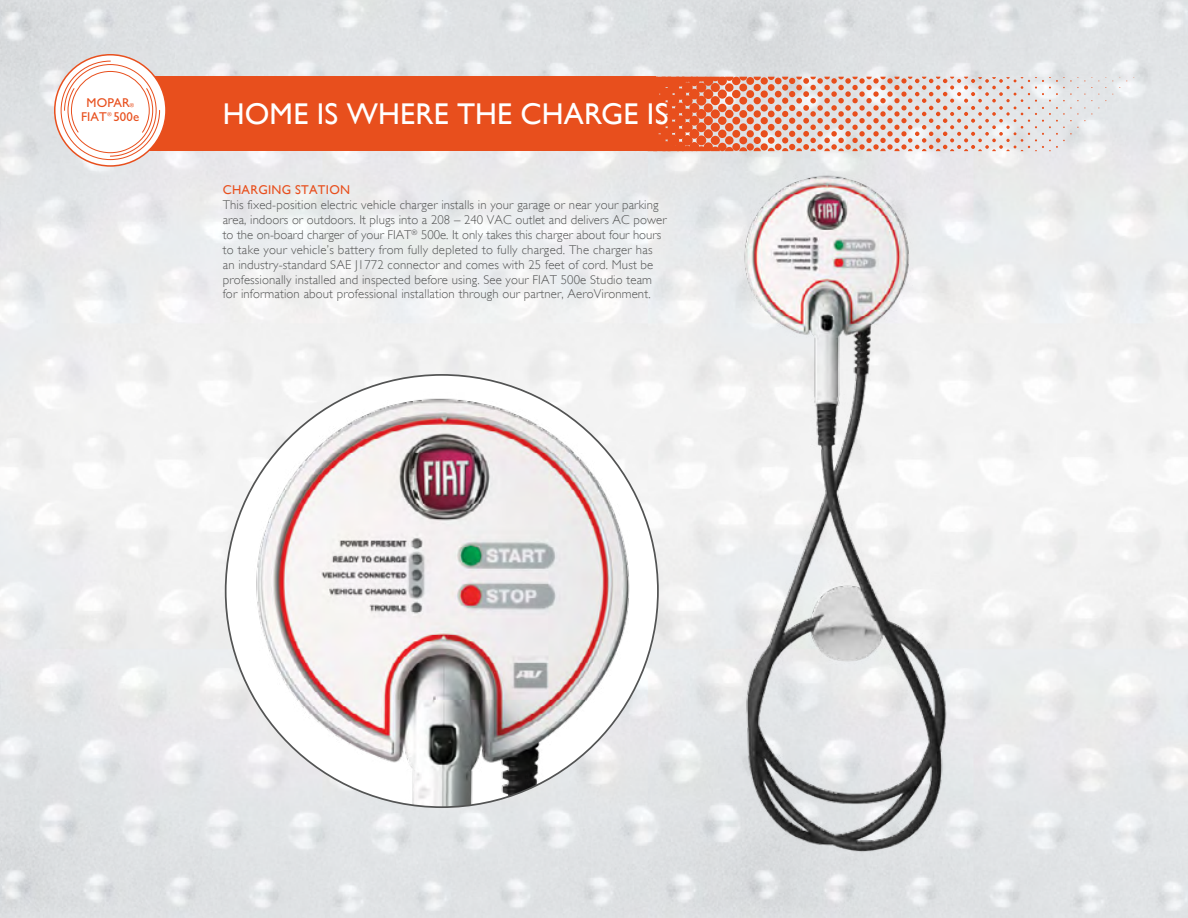
<style>
.page{position:relative;width:1188px;height:918px;background:#fff}
.page>*{position:absolute;margin:0;border:0;box-sizing:border-box;transform-origin:0 0}
.t1{font:30px "Gill Sans";letter-spacing:.005em;color:#fff}
.t2{font:12.9px "Gill Sans";letter-spacing:.01em;color:#e84f1d}
.t3{font:300 12.75px/15px "Gill Sans";letter-spacing:.01em;color:#535454}
.t4{font:12.75px "Gill Sans";letter-spacing:.02em;color:#e84f1d}
.t5{font:5.7px "Gill Sans";color:#e84f1d}
</style>
<div class="page">
<img style="left:0;top:0;width:1188px;height:918px">
<img style="left:226px;top:375px;width:432px;height:432px;border-radius:216px">
<img style="left:717px;top:167px;width:246px;height:748px">
<div style="left:775px;top:78px;width:7px;height:6px;background:#e84f1d;border-radius:50%"></div>
<div style="left:775px;top:91px;width:7px;height:6px;background:#e84f1d;border-radius:50%"></div>
<div style="left:775px;top:105px;width:7px;height:6px;background:#e84f1d;border-radius:50%"></div>
<div style="left:775px;top:117px;width:7px;height:7px;background:#e84f1d;border-radius:50%"></div>
<div style="left:775px;top:130px;width:7px;height:7px;background:#e84f1d;border-radius:50%"></div>
<div style="left:775px;top:144px;width:7px;height:6px;background:#e84f1d;border-radius:50%"></div>
<div style="left:768px;top:84px;width:7px;height:7px;background:#e84f1d;border-radius:50%"></div>
<div style="left:768px;top:97px;width:7px;height:7px;background:#e84f1d;border-radius:50%"></div>
<svg style="left:768px;top:77px;width:7px;height:3px"></svg>
<div style="left:768px;top:111px;width:7px;height:6px;background:#e84f1d;border-radius:50%"></div>
<div style="left:768px;top:124px;width:7px;height:7px;background:#e84f1d;border-radius:50%"></div>
<div style="left:768px;top:137px;width:7px;height:7px;background:#e84f1d;border-radius:50%"></div>
<svg style="left:768px;top:148px;width:7px;height:3px"></svg>
<div style="left:761px;top:77px;width:7px;height:8px;background:#e84f1d;border-radius:50%"></div>
<div style="left:761px;top:90px;width:7px;height:8px;background:#e84f1d;border-radius:50%"></div>
<div style="left:761px;top:104px;width:7px;height:8px;background:#e84f1d;border-radius:50%"></div>
<div style="left:761px;top:117px;width:7px;height:7px;background:#e84f1d;border-radius:50%"></div>
<div style="left:761px;top:130px;width:7px;height:7px;background:#e84f1d;border-radius:50%"></div>
<div style="left:761px;top:143px;width:7px;height:8px;background:#e84f1d;border-radius:50%"></div>
<div style="left:754px;top:84px;width:7px;height:7px;background:#e84f1d;border-radius:50%"></div>
<div style="left:754px;top:97px;width:7px;height:7px;background:#e84f1d;border-radius:50%"></div>
<svg style="left:754px;top:77px;width:7px;height:3px"></svg>
<div style="left:754px;top:110px;width:7px;height:8px;background:#e84f1d;border-radius:50%"></div>
<div style="left:754px;top:124px;width:7px;height:7px;background:#e84f1d;border-radius:50%"></div>
<div style="left:754px;top:137px;width:7px;height:7px;background:#e84f1d;border-radius:50%"></div>
<svg style="left:754px;top:148px;width:7px;height:3px"></svg>
<div style="left:746px;top:77px;width:8px;height:8px;background:#e84f1d;border-radius:50%"></div>
<div style="left:746px;top:90px;width:8px;height:8px;background:#e84f1d;border-radius:50%"></div>
<div style="left:747px;top:104px;width:7px;height:8px;background:#e84f1d;border-radius:50%"></div>
<div style="left:747px;top:117px;width:7px;height:7px;background:#e84f1d;border-radius:50%"></div>
<div style="left:747px;top:130px;width:7px;height:7px;background:#e84f1d;border-radius:50%"></div>
<div style="left:747px;top:143px;width:7px;height:8px;background:#e84f1d;border-radius:50%"></div>
<div style="left:739px;top:84px;width:8px;height:7px;background:#e84f1d;border-radius:50%"></div>
<div style="left:739px;top:97px;width:8px;height:8px;background:#e84f1d;border-radius:50%"></div>
<div style="left:739px;top:110px;width:8px;height:8px;background:#e84f1d;border-radius:50%"></div>
<div style="left:739px;top:123px;width:8px;height:8px;background:#e84f1d;border-radius:50%"></div>
<div style="left:739px;top:136px;width:8px;height:8px;background:#e84f1d;border-radius:50%"></div>
<div style="left:732px;top:90px;width:9px;height:8px;background:#e84f1d;border-radius:50%"></div>
<div style="left:732px;top:104px;width:8px;height:8px;background:#e84f1d;border-radius:50%"></div>
<div style="left:732px;top:117px;width:8px;height:8px;background:#e84f1d;border-radius:50%"></div>
<div style="left:732px;top:130px;width:8px;height:8px;background:#e84f1d;border-radius:50%"></div>
<div style="left:725px;top:83px;width:9px;height:9px;background:#e84f1d;border-radius:50%"></div>
<div style="left:725px;top:96px;width:9px;height:9px;background:#e84f1d;border-radius:50%"></div>
<div style="left:725px;top:110px;width:9px;height:8px;background:#e84f1d;border-radius:50%"></div>
<div style="left:725px;top:123px;width:9px;height:8px;background:#e84f1d;border-radius:50%"></div>
<div style="left:725px;top:136px;width:9px;height:9px;background:#e84f1d;border-radius:50%"></div>
<div style="left:718px;top:90px;width:9px;height:9px;background:#e84f1d;border-radius:50%"></div>
<div style="left:718px;top:104px;width:9px;height:8px;background:#e84f1d;border-radius:50%"></div>
<div style="left:718px;top:116px;width:9px;height:9px;background:#e84f1d;border-radius:50%"></div>
<div style="left:718px;top:130px;width:9px;height:8px;background:#e84f1d;border-radius:50%"></div>
<div style="left:711px;top:83px;width:9px;height:9px;background:#e84f1d;border-radius:50%"></div>
<div style="left:711px;top:96px;width:9px;height:9px;background:#e84f1d;border-radius:50%"></div>
<div style="left:711px;top:109px;width:9px;height:10px;background:#e84f1d;border-radius:50%"></div>
<div style="left:711px;top:123px;width:9px;height:9px;background:#e84f1d;border-radius:50%"></div>
<div style="left:711px;top:136px;width:9px;height:9px;background:#e84f1d;border-radius:50%"></div>
<div style="left:703px;top:89px;width:10px;height:10px;background:#e84f1d;border-radius:50%"></div>
<div style="left:704px;top:103px;width:9px;height:10px;background:#e84f1d;border-radius:50%"></div>
<div style="left:704px;top:116px;width:9px;height:9px;background:#e84f1d;border-radius:50%"></div>
<div style="left:704px;top:129px;width:9px;height:9px;background:#e84f1d;border-radius:50%"></div>
<div style="left:696px;top:83px;width:10px;height:9px;background:#e84f1d;border-radius:50%"></div>
<div style="left:696px;top:96px;width:10px;height:10px;background:#e84f1d;border-radius:50%"></div>
<div style="left:696px;top:109px;width:10px;height:10px;background:#e84f1d;border-radius:50%"></div>
<div style="left:696px;top:122px;width:10px;height:10px;background:#e84f1d;border-radius:50%"></div>
<div style="left:696px;top:135px;width:10px;height:10px;background:#e84f1d;border-radius:50%"></div>
<div style="left:689px;top:89px;width:11px;height:10px;background:#e84f1d;border-radius:50%"></div>
<div style="left:689px;top:103px;width:10px;height:10px;background:#e84f1d;border-radius:50%"></div>
<div style="left:689px;top:116px;width:10px;height:10px;background:#e84f1d;border-radius:50%"></div>
<div style="left:689px;top:129px;width:10px;height:10px;background:#e84f1d;border-radius:50%"></div>
<div style="left:682px;top:82px;width:11px;height:11px;background:#e84f1d;border-radius:50%"></div>
<div style="left:682px;top:95px;width:11px;height:11px;background:#e84f1d;border-radius:50%"></div>
<div style="left:682px;top:109px;width:11px;height:10px;background:#e84f1d;border-radius:50%"></div>
<div style="left:682px;top:122px;width:11px;height:11px;background:#e84f1d;border-radius:50%"></div>
<div style="left:682px;top:135px;width:11px;height:11px;background:#e84f1d;border-radius:50%"></div>
<div style="left:675px;top:88px;width:11px;height:12px;background:#e84f1d;border-radius:50%"></div>
<div style="left:675px;top:103px;width:11px;height:10px;background:#e84f1d;border-radius:50%"></div>
<div style="left:675px;top:115px;width:11px;height:11px;background:#e84f1d;border-radius:50%"></div>
<div style="left:675px;top:129px;width:11px;height:10px;background:#e84f1d;border-radius:50%"></div>
<div style="left:668px;top:82px;width:11px;height:11px;background:#e84f1d;border-radius:50%"></div>
<div style="left:668px;top:95px;width:11px;height:11px;background:#e84f1d;border-radius:50%"></div>
<div style="left:668px;top:108px;width:11px;height:12px;background:#e84f1d;border-radius:50%"></div>
<div style="left:668px;top:122px;width:11px;height:11px;background:#e84f1d;border-radius:50%"></div>
<div style="left:668px;top:135px;width:11px;height:11px;background:#e84f1d;border-radius:50%"></div>
<div style="left:660px;top:88px;width:13px;height:12px;background:#e84f1d;border-radius:50%"></div>
<div style="left:661px;top:102px;width:11px;height:12px;background:#e84f1d;border-radius:50%"></div>
<div style="left:661px;top:115px;width:11px;height:11px;background:#e84f1d;border-radius:50%"></div>
<div style="left:661px;top:128px;width:11px;height:12px;background:#e84f1d;border-radius:50%"></div>
<div style="left:653px;top:81px;width:13px;height:13px;background:#e84f1d;border-radius:50%"></div>
<div style="left:653px;top:94px;width:13px;height:13px;background:#e84f1d;border-radius:50%"></div>
<div style="left:653px;top:108px;width:13px;height:12px;background:#e84f1d;border-radius:50%"></div>
<div style="left:653px;top:121px;width:13px;height:12px;background:#e84f1d;border-radius:50%"></div>
<div style="left:653px;top:134px;width:13px;height:13px;background:#e84f1d;border-radius:50%"></div>
<svg style="left:656px;top:77px;width:91px;height:11px"></svg>
<div style="left:646px;top:87px;width:13px;height:14px;background:#e84f1d;border-radius:50%"></div>
<div style="left:646px;top:102px;width:13px;height:12px;background:#e84f1d;border-radius:50%"></div>
<div style="left:646px;top:114px;width:13px;height:13px;background:#e84f1d;border-radius:50%"></div>
<div style="left:646px;top:128px;width:13px;height:12px;background:#e84f1d;border-radius:50%"></div>
<svg style="left:656px;top:141px;width:91px;height:10px"></svg>
<div style="left:124px;top:77px;width:532px;height:74px;background:#e84f1d"></div>
<svg style="left:55px;top:55px;width:111px;height:111px"></svg>
<div style="left:54px;top:54px;width:113px;height:113px;border:2px solid #e84f1d;border-radius:50%"></div>
<svg style="left:60px;top:60px;width:101px;height:101px"></svg>
<svg style="left:782px;top:77px;width:303px;height:74px;background:#e4cbc5"></svg>
<p class="t2" style="left:87px;top:95px;width:45px">MOPAR</p>
<p class="t5" style="left:130px;top:102px;width:6px">®</p>
<p class="t2" style="left:81px;top:109px;width:27px">FIAT</p>
<p class="t5" style="left:108px;top:110px;width:6px">®</p>
<p class="t2" style="left:113px;top:109px;width:27px">500e</p>
<h1 class="t1" style="left:223px;top:96px;width:447px">HOME IS WHERE THE CHARGE IS</h1>
<p class="t4" style="left:223px;top:182px;width:129px">CHARGING STATION</p>
<p class="t3" style="left:223px;top:197px;width:445px">This fixed-position electric vehicle charger installs in your garage or near your parking area, indoors or outdoors. It plugs into a 208 – 240 VAC outlet and delivers AC power to the on-board charger of your FIAT<sup>®</sup> 500e. It only takes this charger about four hours to take your vehicle’s battery from fully depleted to fully charged. The charger has an industry-standard SAE J1772 connector and comes with 25 feet of cord. Must be professionally installed and inspected before using. See your FIAT 500e Studio team for information about professional installation through our partner, AeroVironment.</p>
</div>
